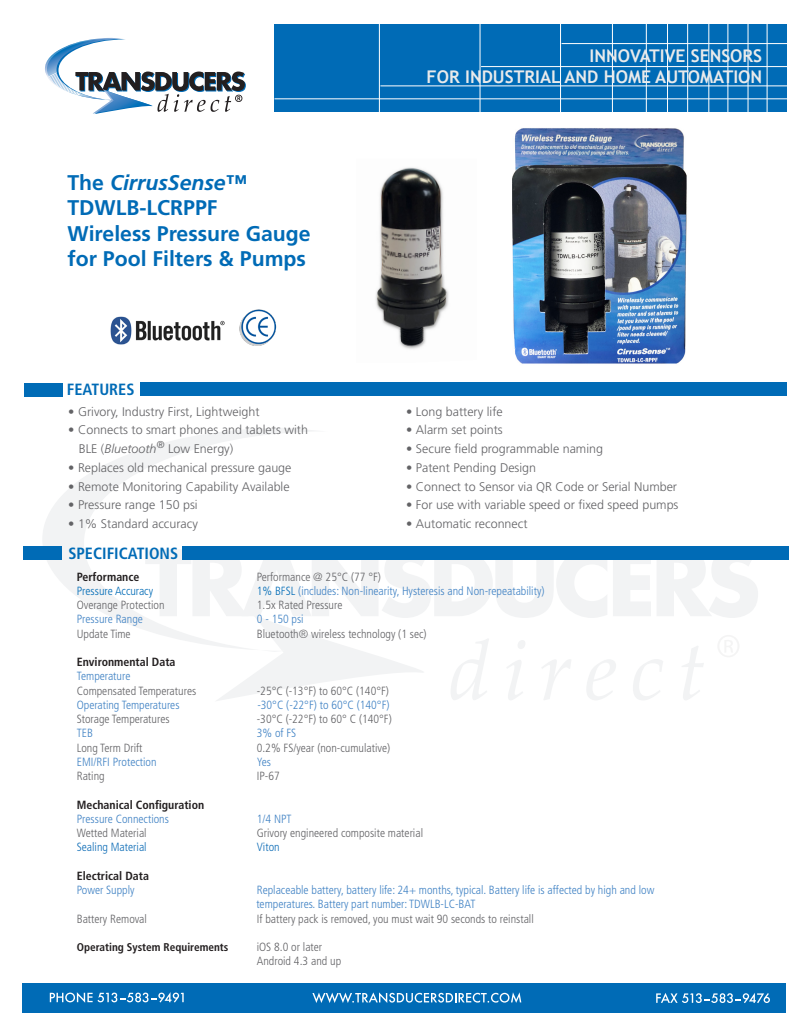
<style>
.page{position:relative;width:810px;height:1035px;background:#fff}
.page>*{position:absolute;margin:0;border:0;box-sizing:border-box;transform-origin:0 0}
.t1{font:700 21.25px "Frutiger LT Std";color:#006bb6}
.t2{font:italic 700 21.25px "Frutiger LT Std";color:#006bb6}
.t3{font:700 17.5px/20.6px "Trebuchet MS";color:#e9eaeb;text-align:right}
.t4{font:700 condensed 16.25px "Frutiger LT Std";color:#006bb6}
.t5{font:300 12.5px "Frutiger LT Std";color:#636366}
.t6{font:300 condensed 11.88px "Frutiger LT Std";color:#636366}
.t7{font:300 condensed 11.88px "Frutiger LT Std";color:#4082c4}
.t8{font:700 condensed 11.88px "Frutiger LT Std";color:#231f20}
.t9{font:300 condensed 11.88px "Frutiger LT Std";color:#0d6cb6}
.t10{font:300 condensed 11.88px "Frutiger LT Std";color:#006bb6}
.t11{font:700 condensed 11.25px "Frutiger LT Std";color:#231f20}
.s1{font-style:normal}
.s2{font-style:italic}
.s3{color:#006bb6}
</style>
<div class="page">
<svg style="left:45px;top:38px;width:201px;height:76px"></svg>
<div style="left:274px;top:25px;width:512px;height:87px;background:#006bb6"></div>
<hr style="left:274px;top:99px;width:514px;height:1px;background:#fff">
<hr style="left:380px;top:86px;width:408px;height:1px;background:#fff">
<hr style="left:481px;top:66px;width:307px;height:1px;background:#fff">
<hr style="left:562px;top:43px;width:226px;height:1px;background:#fff">
<hr style="left:767px;top:22px;width:1px;height:104px;background:#fff">
<hr style="left:748px;top:22px;width:1px;height:104px;background:#fff">
<hr style="left:728px;top:22px;width:1px;height:104px;background:#fff">
<hr style="left:709px;top:22px;width:1px;height:104px;background:#fff">
<hr style="left:687px;top:22px;width:1px;height:104px;background:#fff">
<hr style="left:667px;top:22px;width:1px;height:104px;background:#fff">
<hr style="left:646px;top:22px;width:1px;height:104px;background:#fff">
<hr style="left:612px;top:22px;width:1px;height:107px;background:#fff">
<hr style="left:560px;top:22px;width:1px;height:105px;background:#fff">
<hr style="left:480px;top:22px;width:1px;height:108px;background:#fff">
<hr style="left:379px;top:22px;width:1px;height:109px;background:#fff">
<div style="left:22px;top:983px;width:764px;height:29px;background:#006bb6"></div>
<svg style="left:50px;top:992px;width:134px;height:11px"></svg>
<svg style="left:312px;top:992px;width:209px;height:11px"></svg>
<svg style="left:656px;top:993px;width:114px;height:10px"></svg>
<svg style="left:458px;top:560px;width:149px;height:58px"></svg>
<svg style="left:613px;top:560px;width:38px;height:56px"></svg>
<svg style="left:657px;top:560px;width:101px;height:58px"></svg>
<svg style="left:42px;top:428px;width:416px;height:273px"></svg>
<svg style="left:451px;top:638px;width:38px;height:62px"></svg>
<svg style="left:507px;top:640px;width:18px;height:60px"></svg>
<svg style="left:542px;top:659px;width:29px;height:41px"></svg>
<svg style="left:587px;top:660px;width:29px;height:40px"></svg>
<svg style="left:633px;top:659px;width:30px;height:41px"></svg>
<svg style="left:682px;top:646px;width:22px;height:54px"></svg>
<img style="left:451px;top:128px;width:294px;height:255px">
<div style="left:24px;top:383px;width:39px;height:14px;background:#006bb6"></div>
<div style="left:141px;top:383px;width:646px;height:13px;background:#006bb6"></div>
<img style="left:375px;top:159px;width:102px;height:204px">
<img style="left:110px;top:316px;width:115px;height:29px">
<div style="left:23px;top:547px;width:39px;height:13px;background:#006bb6"></div>
<div style="left:182px;top:547px;width:606px;height:13px;background:#006bb6"></div>
<img style="left:239px;top:309px;width:38px;height:37px">
<p class="t2" style="left:68px;top:170px;width:181px"><span class="s1">The</span> CirrusSense<span class="s1">™</span></p>
<p class="t1" style="left:68px;top:195px;width:151px">TDWLB-LCRPPF</p>
<p class="t1" style="left:68px;top:221px;width:245px">Wireless Pressure Gauge</p>
<p class="t1" style="left:68px;top:246px;width:240px">for Pool Filters &amp; Pumps</p>
<p class="t4" style="left:67px;top:380px;width:69px">FEATURES</p>
<p class="t5" style="left:68px;top:404px;width:193px">• Grivory, Industry First, Lightweight</p>
<p class="t5" style="left:68px;top:423px;width:241px">• Connects to smart phones and tablets with</p>
<p class="t5" style="left:79px;top:442px;width:156px">BLE (<span class="s2">Bluetooth</span><sup>®</sup> Low Energy)</p>
<p class="t5" style="left:68px;top:460px;width:225px">• Replaces old mechanical pressure gauge</p>
<p class="t5" style="left:68px;top:479px;width:223px">• Remote Monitoring Capability Available</p>
<p class="t5" style="left:68px;top:498px;width:131px">• Pressure range 150 psi</p>
<p class="t5" style="left:68px;top:517px;width:131px">• 1% Standard accuracy</p>
<p class="t4" style="left:68px;top:544px;width:111px">SPECIFICATIONS</p>
<h2 class="t3" style="left:427px;top:45px;width:337px">INNOVATIVE SENSORS<br>FOR INDUSTRIAL AND HOME AUTOMATION</h2>
<p class="t5" style="left:406px;top:404px;width:98px">• Long battery life</p>
<p class="t5" style="left:406px;top:423px;width:98px">• Alarm set points</p>
<p class="t5" style="left:406px;top:442px;width:198px">• Secure field programmable naming</p>
<p class="t5" style="left:406px;top:460px;width:131px">• Patent Pending Design</p>
<p class="t5" style="left:406px;top:479px;width:272px">• Connect to Sensor via QR Code or Serial Number</p>
<p class="t5" style="left:406px;top:498px;width:274px">• For use with variable speed or fixed speed pumps</p>
<p class="t5" style="left:406px;top:517px;width:123px">• Automatic reconnect</p>
<p class="t8" style="left:77px;top:570px;width:64px">Performance</p>
<p class="t6" style="left:257px;top:570px;width:126px">Performance @ 25°C (77 °F)</p>
<p class="t10" style="left:77px;top:584px;width:78px">Pressure Accuracy</p>
<p class="t7" style="left:257px;top:584px;width:289px"><span class="s3">1% BFSL</span> (includes: Non-linearity, Hysteresis and Non-repeatability)</p>
<p class="t6" style="left:77px;top:598px;width:89px">Overange Protection</p>
<p class="t6" style="left:257px;top:598px;width:87px">1.5x Rated Pressure</p>
<p class="t7" style="left:77px;top:613px;width:68px">Pressure Range</p>
<p class="t7" style="left:257px;top:613px;width:48px">0 - 150 psi</p>
<p class="t6" style="left:77px;top:627px;width:55px">Update Time</p>
<p class="t6" style="left:257px;top:627px;width:171px">Bluetooth® wireless technology (1 sec)</p>
<p class="t8" style="left:77px;top:655px;width:100px">Environmental Data</p>
<p class="t7" style="left:77px;top:670px;width:55px">Temperature</p>
<p class="t6" style="left:77px;top:684px;width:121px">Compensated Temperatures</p>
<p class="t6" style="left:257px;top:684px;width:134px">-25°C (-13°F) to 60°C (140°F)</p>
<p class="t7" style="left:77px;top:698px;width:104px">Operating Temperatures</p>
<p class="t7" style="left:257px;top:698px;width:134px">-30°C (-22°F) to 60°C (140°F)</p>
<p class="t6" style="left:77px;top:712px;width:94px">Storage Temperatures</p>
<p class="t6" style="left:257px;top:712px;width:137px">-30°C (-22°F) to 60° C (140°F)</p>
<p class="t7" style="left:77px;top:727px;width:18px">TEB</p>
<p class="t7" style="left:257px;top:727px;width:41px">3% of FS</p>
<p class="t6" style="left:77px;top:741px;width:67px">Long Term Drift</p>
<p class="t6" style="left:257px;top:741px;width:135px">0.2% FS/year (non-cumulative)</p>
<p class="t7" style="left:77px;top:755px;width:81px">EMI/RFI Protection</p>
<p class="t7" style="left:257px;top:755px;width:16px">Yes</p>
<p class="t6" style="left:77px;top:769px;width:29px">Rating</p>
<p class="t6" style="left:257px;top:769px;width:25px">IP-67</p>
<p class="t8" style="left:77px;top:798px;width:129px">Mechanical Configuration</p>
<p class="t7" style="left:77px;top:812px;width:94px">Pressure Connections</p>
<p class="t7" style="left:257px;top:812px;width:36px">1/4 NPT</p>
<p class="t6" style="left:77px;top:826px;width:71px">Wetted Material</p>
<p class="t6" style="left:257px;top:826px;width:168px">Grivory engineered composite material</p>
<p class="t9" style="left:77px;top:841px;width:71px">Sealing Material</p>
<p class="t9" style="left:257px;top:841px;width:24px">Viton</p>
<p class="t8" style="left:77px;top:869px;width:74px">Electrical Data</p>
<p class="t7" style="left:77px;top:883px;width:59px">Power Supply</p>
<p class="t7" style="left:257px;top:883px;width:399px">Replaceable battery, battery life: 24+ months, typical. Battery life is affected by high and low</p>
<p class="t7" style="left:256px;top:898px;width:221px">temperatures. Battery part number: TDWLB-LC-BAT</p>
<p class="t6" style="left:77px;top:912px;width:72px">Battery Removal</p>
<p class="t6" style="left:257px;top:912px;width:279px">If battery pack is removed, you must wait 90 seconds to reinstall</p>
<p class="t11" style="left:77px;top:941px;width:153px">Operating System Requirements</p>
<p class="t6" style="left:257px;top:940px;width:67px">iOS 8.0 or later</p>
<p class="t6" style="left:257px;top:955px;width:86px">Android 4.3 and up</p>
</div>
